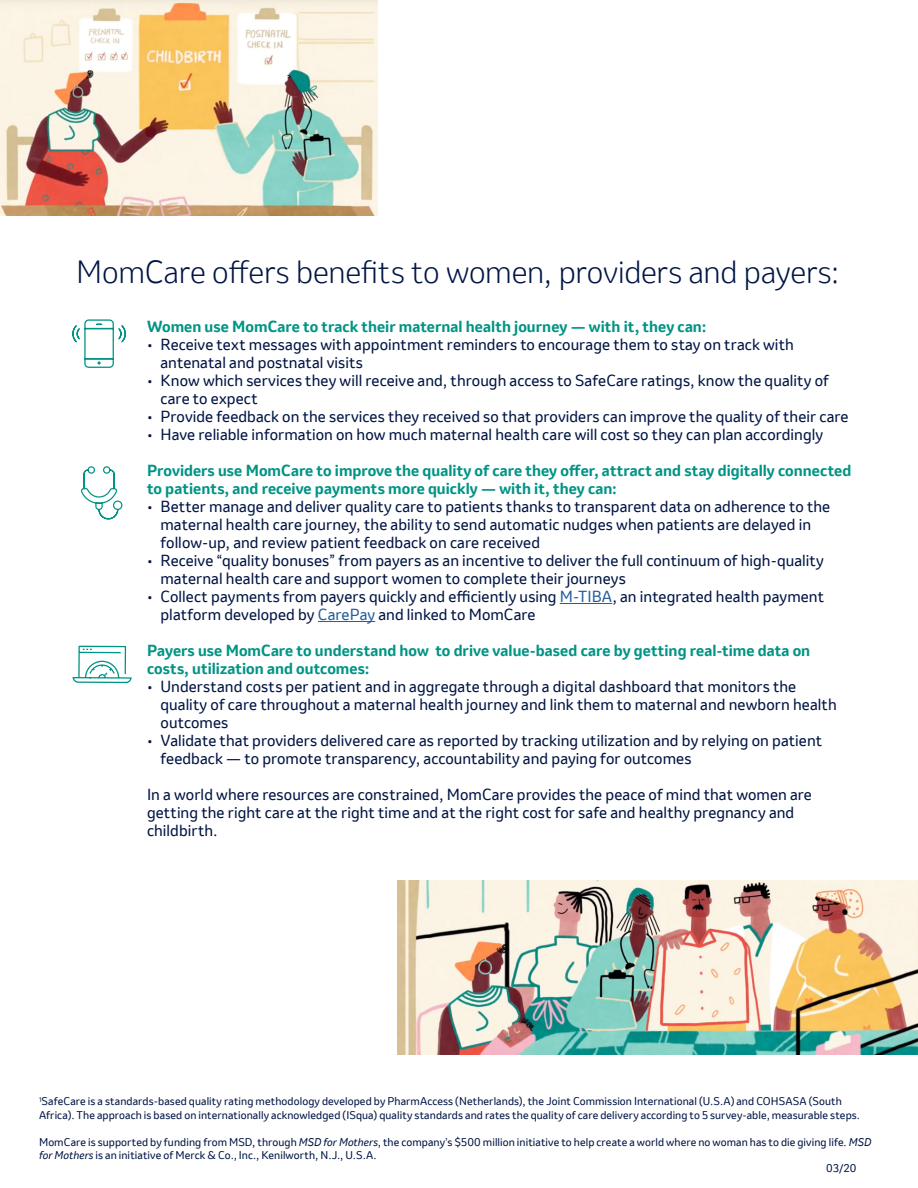
<style>
.page{position:relative;width:918px;height:1188px;background:#fff}
.page>*{position:absolute;margin:0;border:0;box-sizing:border-box;transform-origin:0 0}
.t1{font:300 30px "Invention";letter-spacing:-.01em;color:#001544}
.t2{font:15px/18px "Invention";letter-spacing:.005em;color:#001544}
.t3{font:700 15px/18px "Invention";letter-spacing:.005em;color:#009484}
.t4{font:10.5px/13.5px "Invention";letter-spacing:.01em;color:#001544}
.s1{color:#215e9e}
.s2{font-style:italic}
</style>
<div class="page">
<img style="left:398px;top:881px;width:520px;height:173px">
<img style="left:0;top:0;width:377px;height:216px">
<hr style="left:560px;top:603px;width:52px;height:1px;background:#215e9e">
<hr style="left:318px;top:621px;width:57px;height:1px;background:#215e9e">
<svg style="left:72px;top:319px;width:54px;height:49px"></svg>
<svg style="left:81px;top:466px;width:42px;height:54px"></svg>
<svg style="left:72px;top:645px;width:60px;height:39px"></svg>
<p class="t1" style="left:76px;top:251px;width:765px">MomCare offers benefits to women, providers and payers:</p>
<p class="t3" style="left:147px;top:318px;width:561px">Women use MomCare to track their maternal health journey — with it, they can:</p>
<p class="t2" style="left:161px;top:336px;width:635px;text-indent:-14px">• Receive text messages with appointment reminders to encourage them to stay on track with antenatal and postnatal visits</p>
<p class="t2" style="left:161px;top:372px;width:670px;text-indent:-14px">• Know which services they will receive and, through access to SafeCare ratings, know the quality of care to expect</p>
<p class="t2" style="left:147px;top:408px;width:703px">• Provide feedback on the services they received so that providers can improve the quality of their care</p>
<p class="t2" style="left:147px;top:426px;width:678px">• Have reliable information on how much maternal health care will cost so they can plan accordingly</p>
<p class="t3" style="left:147px;top:462px;width:706px">Providers use MomCare to improve the quality of care they offer, attract and stay digitally connected to patients, and receive payments more quickly — with it, they can:</p>
<p class="t2" style="left:161px;top:498px;width:671px;text-indent:-14px">• Better manage and deliver quality care to patients thanks to transparent data on adherence to the maternal health care journey, the ability to send automatic nudges when patients are delayed in follow-up, and review patient feedback on care received</p>
<p class="t2" style="left:161px;top:552px;width:665px;text-indent:-14px">• Receive “quality bonuses” from payers as an incentive to deliver the full continuum of high-quality maternal health care and support women to complete their journeys</p>
<p class="t2" style="left:161px;top:588px;width:665px;text-indent:-14px">• Collect payments from payers quickly and efficiently using <span class="s1">M-TIBA</span>, an integrated health payment platform developed by <span class="s1">CarePay</span> and linked to MomCare</p>
<p class="t3" style="left:147px;top:642px;width:665px">Payers use MomCare to understand how to drive value-based care by getting real-time data on costs, utilization and outcomes:</p>
<p class="t2" style="left:161px;top:678px;width:678px;text-indent:-14px">• Understand costs per patient and in aggregate through a digital dashboard that monitors the quality of care throughout a maternal health journey and link them to maternal and newborn health outcomes</p>
<p class="t2" style="left:161px;top:732px;width:663px;text-indent:-14px">• Validate that providers delivered care as reported by tracking utilization and by relying on patient feedback — to promote transparency, accountability and paying for outcomes</p>
<p class="t2" style="left:147px;top:786px;width:666px">In a world where resources are constrained, MomCare provides the peace of mind that women are getting the right care at the right time and at the right cost for safe and healthy pregnancy and childbirth.</p>
<p class="t4" style="left:39px;top:1095px;width:823px"><sup>1</sup>SafeCare is a standards-based quality rating methodology developed by PharmAccess (Netherlands), the Joint Commission International (U.S.A) and COHSASA (South<br>Africa). The approach is based on internationally acknowledged (ISqua) quality standards and rates the quality of care delivery according to 5 survey-able, measurable steps.</p>
<p class="t4" style="left:39px;top:1135px;width:834px">MomCare is supported by funding from MSD, through <span class="s2">MSD for Mothers</span>, the company’s $500 million initiative to help create a world where no woman has to die giving life. <span class="s2">MSD for Mothers</span> is an initiative of Merck &amp; Co., Inc., Kenilworth, N.J., U.S.A.</p>
<p class="t4" style="left:826px;top:1161px;width:32px">03/20</p>
</div>
